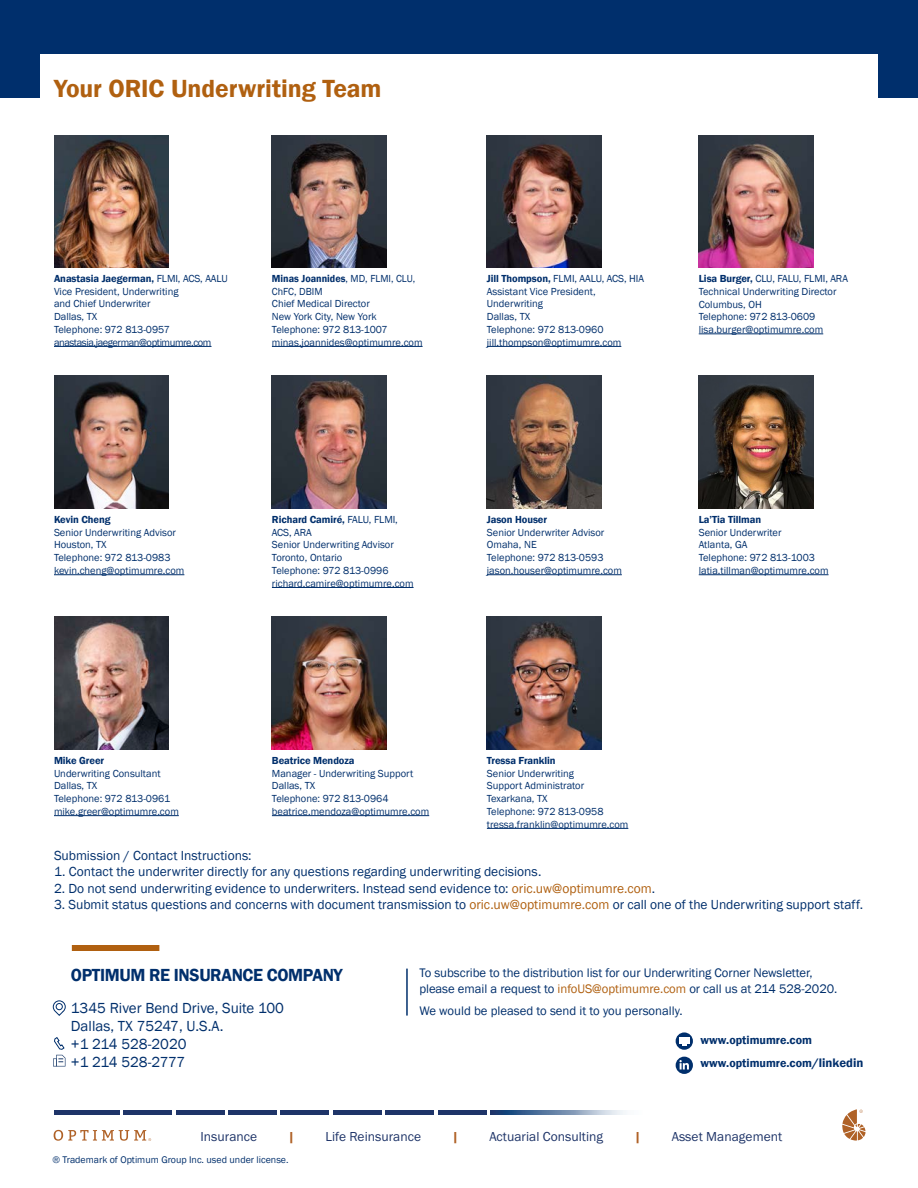
<style>
.page{position:relative;width:918px;height:1188px;background:#fff}
.page>*{position:absolute;margin:0;border:0;box-sizing:border-box;transform-origin:0 0}
.Sous-titre_Demi_cuivre{font:600 25.5px "Franklin Gothic";letter-spacing:-.005em;color:#b06010}
.Sous-titre_blanc{font:600 18px "Franklin Gothic";letter-spacing:-.02em;color:#002f6c}
.t1{font:15px "Franklin Gothic";color:#002f6c}
.t2{font:15px "Franklin Gothic";letter-spacing:-.025em;color:#002f6c}
.Texte___Bande_bleu{font:13.5px "Franklin Gothic";color:#002f6c}
.t3{font:13.5px "Franklin Gothic";letter-spacing:.005em;color:#1e3468}
.t4{font:italic 600 13.5px "Franklin Gothic";color:#af6126}
.t5{font:12.75px/15.3px "Franklin Gothic";letter-spacing:-.005em;color:#002f6c}
.t6{font:600 12px "Franklin Gothic";color:#002f6c}
.t7{font:10.5px/12.8px "Franklin Gothic";color:#002f6c}
.t8{font:600 10.5px "Franklin Gothic";letter-spacing:-.005em;color:#002f6c}
.t9{font:10.5px/12.8px "Franklin Gothic";letter-spacing:-.04em;color:#002f6c}
.t10{font:10.5px/12.8px "Franklin Gothic";color:#002f6c;scale:.96 1}
.t11{font:9.9px "Franklin Gothic";color:#002f6c}
.s1{font-weight:400}
.s2{font-weight:600}
.s3{color:#b06010}
.s4{font-size:12.75px}
</style>
<div class="page">
<svg style="left:842px;top:1109px;width:24px;height:32px"></svg>
<svg style="left:54px;top:1130px;width:97px;height:11px"></svg>
<hr style="left:54px;top:1111px;width:65px;height:4px;background:#1e3468">
<hr style="left:123px;top:1111px;width:49px;height:4px;background:#1e3468">
<hr style="left:176px;top:1111px;width:48px;height:4px;background:#1e3468">
<hr style="left:228px;top:1111px;width:49px;height:4px;background:#1e3468">
<hr style="left:281px;top:1111px;width:48px;height:4px;background:#1e3468">
<hr style="left:333px;top:1111px;width:49px;height:4px;background:#1e3468">
<hr style="left:386px;top:1111px;width:48px;height:4px;background:#1e3468">
<hr style="left:438px;top:1111px;width:49px;height:4px;background:#1e3468">
<img style="left:491px;top:1111px;width:135px;height:4px">
<div style="left:0;top:0;width:918px;height:97px;background:#002f6c"></div>
<div style="left:40px;top:54px;width:838px;height:89px;background:#fff"></div>
<div style="left:72px;top:945px;width:87px;height:6px;background:#b06010"></div>
<div style="left:676px;top:1057px;width:17px;height:17px;background:#002f6c;border-radius:50%"></div>
<svg style="left:679px;top:1060px;width:10px;height:10px"></svg>
<svg style="left:676px;top:1032px;width:17px;height:18px"></svg>
<div style="left:679px;top:1037px;width:11px;height:7px;background:#fff"></div>
<svg style="left:53px;top:1000px;width:13px;height:16px"></svg>
<div style="left:56px;top:1003px;width:7px;height:7px;border:1px solid #002f6c;border-radius:50%"></div>
<svg style="left:53px;top:1037px;width:12px;height:30px"></svg>
<hr style="left:406px;top:969px;width:2px;height:47px;background:#002f6c">
<img style="left:54px;top:135px;width:115px;height:132px">
<img style="left:487px;top:376px;width:115px;height:132px">
<img style="left:272px;top:135px;width:115px;height:132px">
<img style="left:699px;top:135px;width:115px;height:132px">
<img style="left:272px;top:376px;width:115px;height:132px">
<img style="left:272px;top:617px;width:115px;height:132px">
<img style="left:487px;top:135px;width:115px;height:132px">
<img style="left:487px;top:617px;width:115px;height:132px">
<img style="left:699px;top:376px;width:115px;height:132px">
<hr style="left:54px;top:346px;width:158px;height:1px;background:#002f6c">
<hr style="left:487px;top:574px;width:135px;height:1px;background:#002f6c">
<hr style="left:272px;top:346px;width:151px;height:1px;background:#002f6c">
<hr style="left:699px;top:334px;width:124px;height:1px;background:#002f6c">
<hr style="left:272px;top:587px;width:142px;height:1px;background:#002f6c">
<hr style="left:272px;top:815px;width:157px;height:1px;background:#002f6c">
<hr style="left:487px;top:346px;width:134px;height:1px;background:#002f6c">
<hr style="left:487px;top:828px;width:141px;height:1px;background:#002f6c">
<hr style="left:699px;top:574px;width:130px;height:1px;background:#002f6c">
<img style="left:54px;top:376px;width:115px;height:132px">
<hr style="left:54px;top:574px;width:130px;height:1px;background:#002f6c">
<img style="left:54px;top:617px;width:115px;height:132px">
<hr style="left:54px;top:815px;width:125px;height:1px;background:#002f6c">
<p class="Sous-titre_Demi_cuivre" style="left:54px;top:73px;width:329px">Your ORIC Underwriting Team</p>
<p class="t8" style="left:54px;top:272px;width:175px">Anastasia Jaegerman, <span class="s1">FLMI, ACS, AALU</span></p>
<p class="t7" style="left:54px;top:285px;width:126px">Vice President, Underwriting and Chief Underwriter</p>
<p class="t7" style="left:54px;top:310px;width:45px">Dallas, TX</p>
<p class="t9" style="left:54px;top:323px;width:159px">Telephone: 972 813-0957 anastasia.jaegerman@optimumre.com</p>
<p class="t10" style="left:272px;top:272px;width:151px"><span class="s2">Minas Joannides</span>, MD, FLMI, CLU,<br>ChFC, DBIM</p>
<p class="t7" style="left:272px;top:298px;width:99px">Chief Medical Director</p>
<p class="t7" style="left:272px;top:310px;width:106px">New York City, New York</p>
<p class="t7" style="left:272px;top:323px;width:117px">Telephone: 972 813-1007</p>
<p class="t7" style="left:272px;top:336px;width:152px">minas.joannides@optimumre.com</p>
<p class="t7" style="left:487px;top:272px;width:159px"><span class="s2">Jill Thompson,</span> FLMI, AALU, ACS, HIA</p>
<p class="t7" style="left:487px;top:285px;width:110px">Assistant Vice President,<br>Underwriting</p>
<p class="t7" style="left:487px;top:310px;width:45px">Dallas, TX</p>
<p class="t7" style="left:487px;top:323px;width:118px">Telephone: 972 813-0960</p>
<p class="t7" style="left:487px;top:336px;width:136px">jill.thompson@optimumre.com</p>
<p class="t7" style="left:699px;top:272px;width:151px"><span class="s2">Lisa Burger,</span> CLU, FALU, FLMI, ARA</p>
<p class="t7" style="left:699px;top:285px;width:139px">Technical Underwriting Director</p>
<p class="t7" style="left:699px;top:298px;width:65px">Columbus, OH</p>
<p class="t7" style="left:699px;top:311px;width:118px">Telephone: 972 813-0609</p>
<p class="t7" style="left:699px;top:323px;width:126px">lisa.burger@optimumre.com</p>
<p class="t8" style="left:54px;top:513px;width:58px">Kevin Cheng</p>
<p class="t7" style="left:54px;top:526px;width:123px">Senior Underwriting Advisor</p>
<p class="t7" style="left:54px;top:539px;width:54px">Houston, TX</p>
<p class="t7" style="left:54px;top:552px;width:118px">Telephone: 972 813-0983</p>
<p class="t7" style="left:54px;top:564px;width:132px">kevin.cheng@optimumre.com</p>
<p class="t7" style="left:272px;top:513px;width:128px"><span class="s2">Richard Camiré,</span> FALU, FLMI,<br>ACS, ARA</p>
<p class="t7" style="left:272px;top:539px;width:123px">Senior Underwriting Advisor</p>
<p class="t7" style="left:272px;top:552px;width:72px">Toronto, Ontario</p>
<p class="t7" style="left:272px;top:564px;width:118px">Telephone: 972 813-0996</p>
<p class="t7" style="left:272px;top:577px;width:143px">richard.camire@optimumre.com</p>
<p class="t8" style="left:487px;top:513px;width:62px">Jason Houser</p>
<p class="t7" style="left:487px;top:526px;width:119px">Senior Underwriter Advisor</p>
<p class="t7" style="left:487px;top:539px;width:51px">Omaha, NE</p>
<p class="t7" style="left:487px;top:552px;width:118px">Telephone: 972 813-0593</p>
<p class="t7" style="left:487px;top:564px;width:137px">jason.houser@optimumre.com</p>
<p class="t8" style="left:699px;top:513px;width:64px">La’Tia Tillman</p>
<p class="t7" style="left:699px;top:526px;width:84px">Senior Underwriter<br>Atlanta, GA</p>
<p class="t7" style="left:699px;top:552px;width:118px">Telephone: 972 813-1003</p>
<p class="t7" style="left:699px;top:564px;width:131px">latia.tillman@optimumre.com</p>
<p class="t8" style="left:54px;top:754px;width:52px">Mike Greer</p>
<p class="t7" style="left:54px;top:767px;width:108px">Underwriting Consultant</p>
<p class="t7" style="left:54px;top:780px;width:45px">Dallas, TX</p>
<p class="t7" style="left:54px;top:792px;width:118px">Telephone: 972 813-0961</p>
<p class="t7" style="left:54px;top:805px;width:126px">mike.greer@optimumre.com</p>
<p class="t8" style="left:272px;top:754px;width:84px">Beatrice Mendoza</p>
<p class="t7" style="left:272px;top:767px;width:143px">Manager - Underwriting Support</p>
<p class="t7" style="left:272px;top:780px;width:45px">Dallas, TX</p>
<p class="t7" style="left:272px;top:792px;width:118px">Telephone: 972 813-0964</p>
<p class="t7" style="left:272px;top:805px;width:159px">beatrice.mendoza@optimumre.com</p>
<p class="t8" style="left:487px;top:754px;width:70px">Tressa Franklin</p>
<p class="t7" style="left:487px;top:767px;width:99px">Senior Underwriting<br>Support Administrator</p>
<p class="t7" style="left:487px;top:792px;width:62px">Texarkana, TX</p>
<p class="t7" style="left:487px;top:805px;width:118px">Telephone: 972 813-0958</p>
<p class="t7" style="left:487px;top:818px;width:143px">tressa.franklin@optimumre.com</p>
<p class="Texte___Bande_bleu" style="left:54px;top:847px;width:199px">Submission / Contact Instructions:</p>
<p class="Texte___Bande_bleu" style="left:54px;top:864px;width:489px">1. Contact the underwriter directly for any questions regarding underwriting decisions.</p>
<p class="Texte___Bande_bleu" style="left:54px;top:880px;width:603px">2. Do not send underwriting evidence to underwriters. Instead send evidence to: <span class="s3">oric.uw@optimumre.com</span>.</p>
<p class="Texte___Bande_bleu" style="left:54px;top:896px;width:811px">3. Submit status questions and concerns with document transmission to <span class="s3">oric.uw@optimumre.com</span> or call one of the Underwriting support staff.</p>
<p class="Sous-titre_blanc" style="left:71px;top:964px;width:273px">OPTIMUM RE INSURANCE COMPANY</p>
<p class="t1" style="left:71px;top:998px;width:215px">1345 River Bend Drive, Suite 100</p>
<p class="t1" style="left:71px;top:1016px;width:154px">Dallas, TX 75247, U.S.A.</p>
<p class="t1" style="left:71px;top:1034px;width:117px">+1 214 528-2020</p>
<p class="t2" style="left:71px;top:1052px;width:116px">+1 214 528-2777</p>
<p class="t5" style="left:419px;top:966px;width:420px">To subscribe to the distribution list for our Underwriting Corner Newsletter, please email a request to <span class="s3">infoUS@optimumre.com</span> or call us at 214 528-2020.</p>
<p class="t5" style="left:419px;top:1003px;width:265px">We would be pleased to send it to you personally.</p>
<p class="t6" style="left:701px;top:1033px;width:113px">www.optimumre.com</p>
<p class="t6" style="left:701px;top:1055px;width:164px">www.optimumre.com<span class="s4">/linkedin</span></p>
<p class="t3" style="left:200px;top:1128px;width:58px">Insurance</p>
<p class="t4" style="left:288px;top:1127px;width:8px">|</p>
<p class="t3" style="left:326px;top:1128px;width:97px">Life Reinsurance</p>
<p class="t4" style="left:452px;top:1127px;width:8px">|</p>
<p class="t3" style="left:489px;top:1128px;width:115px">Actuarial Consulting</p>
<p class="t4" style="left:634px;top:1127px;width:8px">|</p>
<p class="t3" style="left:672px;top:1128px;width:112px">Asset Management</p>
<p class="t11" style="left:52px;top:1154px;width:238px">® Trademark of Optimum Group Inc. used under license.</p>
</div>
